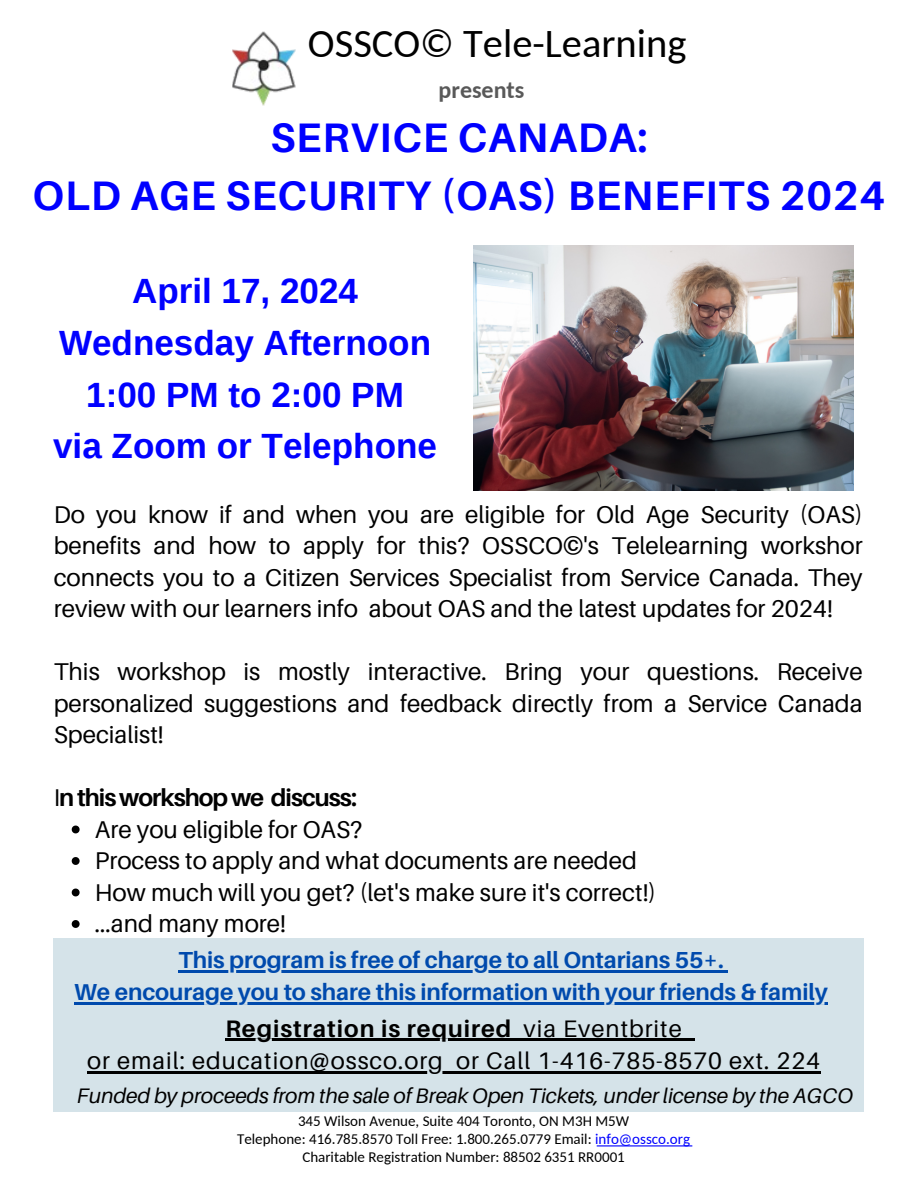
<style>
.page{position:relative;width:918px;height:1188px;background:#fff}
.page>*{position:absolute;margin:0;border:0;box-sizing:border-box;transform-origin:0 0}
.t1{font:700 41.25px/57.3px "Aileron";letter-spacing:.02em;color:#00f;text-align:center}
.t2{font:40.5px "Carlito";color:#000}
.t3{font:700 35.1px/51.8px "Liberation Sans";color:#00f;text-align:center}
.t4{font:24.3px/31.5px "Aileron";color:#000;text-align:justify}
.t5{font:700 24px "Carlito";color:#595959}
.t6{font:23.85px/32.7px "Aileron";letter-spacing:.04em;color:#000;text-align:center}
.t7{font:700 23.1px/31.5px "Aileron";color:#004aad;text-align:center}
.t8{font:italic 21px "Aileron";letter-spacing:-.005em;color:#000}
.t9{font:15px/18px "Carlito";color:#000;text-align:center}
.s1{font-weight:700}
.s2{color:#00f}
</style>
<div class="page">
<hr style="left:597px;top:1145px;width:95px;height:1px;background:#00f">
<img style="left:232px;top:31px;width:64px;height:75px">
<svg style="left:72px;top:826px;width:8px;height:7px"></svg>
<svg style="left:72px;top:857px;width:8px;height:8px"></svg>
<svg style="left:72px;top:889px;width:8px;height:7px"></svg>
<svg style="left:72px;top:920px;width:8px;height:8px"></svg>
<div style="left:54px;top:938px;width:810px;height:174px;background:#d5e3e9"></div>
<img style="left:473px;top:246px;width:380px;height:245px">
<hr style="left:178px;top:970px;width:546px;height:3px;background:#004aad">
<svg style="left:724px;top:970px;width:4px;height:3px"></svg>
<hr style="left:74px;top:1002px;width:754px;height:2px;background:#004aad">
<hr style="left:225px;top:1039px;width:287px;height:2px;background:#000">
<svg style="left:512px;top:1039px;width:12px;height:2px"></svg>
<hr style="left:524px;top:1039px;width:159px;height:2px;background:#000">
<svg style="left:683px;top:1039px;width:12px;height:2px"></svg>
<hr style="left:87px;top:1071px;width:30px;height:3px;background:#000">
<hr style="left:117px;top:1071px;width:327px;height:3px;background:#000">
<svg style="left:444px;top:1071px;width:12px;height:3px"></svg>
<hr style="left:456px;top:1071px;width:30px;height:3px;background:#000">
<hr style="left:486px;top:1071px;width:335px;height:3px;background:#000">
<h2 class="t2" style="left:308px;top:27px;width:380px">OSSCO© Tele-Learning</h2>
<p class="t5" style="left:439px;top:80px;width:87px">presents</p>
<h1 class="t1" style="left:33px;top:108px;width:854px">SERVICE CANADA:<br>OLD AGE SECURITY (OAS) BENEFITS 2024</h1>
<h3 class="t3" style="left:53px;top:265px;width:385px">April 17, 2024<br>Wednesday Afternoon<br>1:00 PM to 2:00 PM<br>via Zoom or Telephone</h3>
<p class="t4" style="left:54px;top:498px;width:811px">Do you know if and when you are eligible for Old Age Security (OAS) benefits and how to apply for this? OSSCO©'s Telelearning workshor connects you to a Citizen Services Specialist from Service Canada. They review with our learners info about OAS and the latest updates for 2024!</p>
<p class="t4" style="left:54px;top:656px;width:811px">This workshop is mostly interactive. Bring your questions. Receive personalized suggestions and feedback directly from a Service Canada Specialist!</p>
<p class="t4" style="left:95px;top:782px;width:563px;text-align:left;text-indent:-41px">I<span class="s1">nthisworkshopwe discuss:<br></span>Are you eligible for OAS?<br>Process to apply and what documents are needed How much will you get? (let's make sure it's correct!) ...and many more!</p>
<p class="t7" style="left:74px;top:944px;width:755px">This program is free of charge to all Ontarians 55+.<br>We encourage you to share this information with your friends &amp; family</p>
<p class="t6" style="left:87px;top:1011px;width:734px"><span class="s1">Registration is required</span> via Eventbrite<br>or email: education@ossco.org or Call 1-416-785-8570 ext. 224</p>
<p class="t8" style="left:77px;top:1083px;width:778px">Funded by proceeds from the sale of Break Open Tickets, under license by the AGCO</p>
<p class="t9" style="left:237px;top:1113px;width:455px">345 Wilson Avenue, Suite 404 Toronto, ON M3H M5W<br>Telephone: 416.785.8570 Toll Free: 1.800.265.0779 Email: <span class="s2">info@ossco.org<br></span>Charitable Registration Number: 88502 6351 RR0001</p>
</div>
